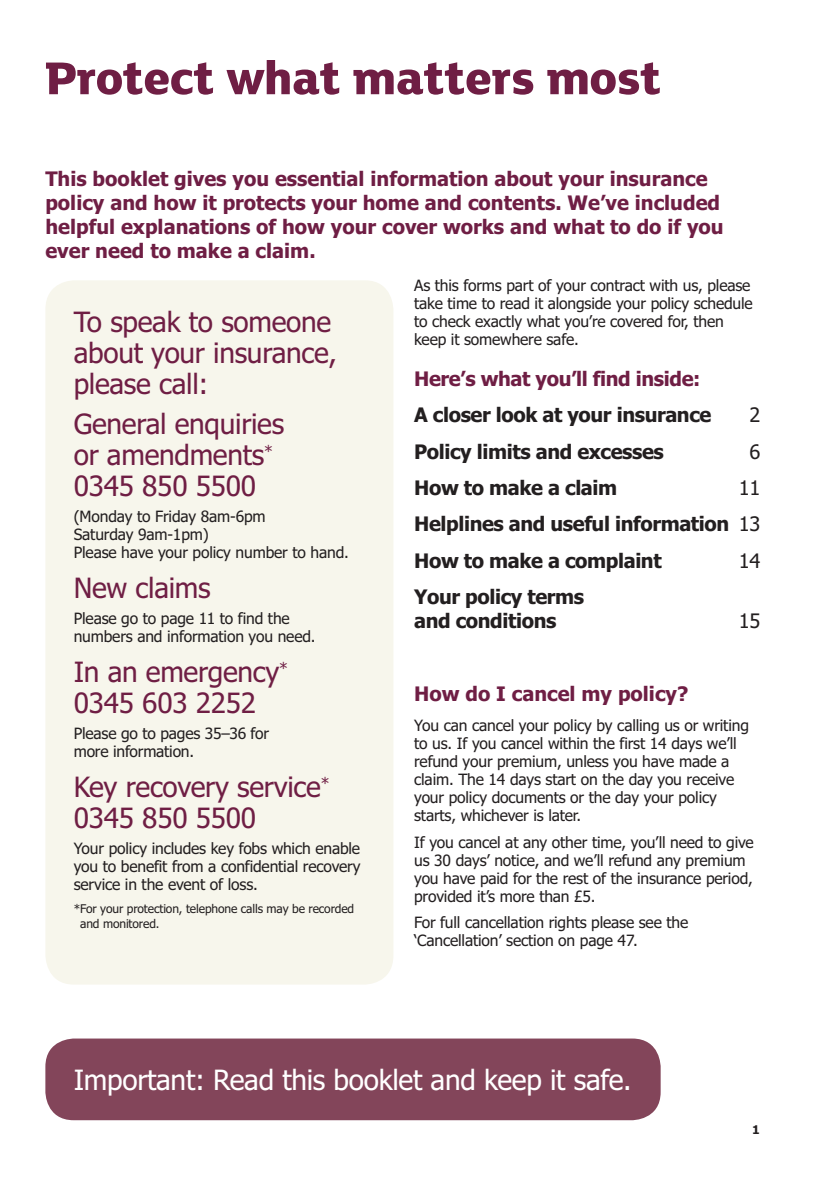
<style>
.page{position:relative;width:817px;height:1191px;background:#fff}
.page>*{position:absolute;margin:0;border:0;box-sizing:border-box;transform-origin:0 0}
.t1{font:800 50px "Mary Ann";color:#6f1e44}
.t2{font:28px/31px "Tahoma";letter-spacing:-.01em;color:#6f1e44}
.t3{font:28px "Tahoma";letter-spacing:-.01em;color:#fff}
.t4{font:700 20px/24px "Tahoma";color:#6f1e44}
.t5{font:700 20px/36.4px "Tahoma";letter-spacing:-.02em;color:#231f20;text-align:justify}
.t6{font:700 20px "Tahoma";letter-spacing:-.02em;color:#6f1e44}
.t7{font:20px "Tahoma";color:#231f20}
.t8{font:15.6px/18px "Tahoma";letter-spacing:-.01em;color:#231f20}
.t9{font:12px/14.4px "Tahoma";letter-spacing:-.01em;color:#231f20}
.t10{font:700 12px "Tahoma";color:#231f20}
.s1{font-weight:400}
</style>
<div class="page">
<div style="left:45px;top:280px;width:348px;height:704px;background:#f7f6ec;border-radius:29px"></div>
<div style="left:45px;top:1038px;width:615px;height:82px;background:#83455a;border-radius:28px"></div>
<h1 class="t1" style="left:45px;top:59px;width:617px">Protect what matters most</h1>
<p class="t4" style="left:45px;top:169px;width:679px">This booklet gives you essential information about your insurance policy and how it protects your home and contents. We’ve included helpful explanations of how your cover works and what to do if you ever need to make a claim.</p>
<h2 class="t2" style="left:74px;top:309px;width:265px">To speak to someone about your insurance, please call:</h2>
<h2 class="t2" style="left:74px;top:410px;width:212px">General enquiries or amendments<sup>*<br></sup>0345 850 5500</h2>
<p class="t8" style="left:74px;top:509px;width:276px">(Monday to Friday 8am-6pm<br>Saturday 9am-1pm)<br>Please have your policy number to hand.</p>
<h2 class="t2" style="left:74px;top:574px;width:138px">New claims</h2>
<p class="t8" style="left:74px;top:611px;width:243px">Please go to page 11 to find the numbers and information you need.</p>
<h2 class="t2" style="left:74px;top:658px;width:215px">In an emergency<sup>*<br></sup>0345 603 2252</h2>
<p class="t8" style="left:74px;top:726px;width:197px">Please go to pages 35–36 for more information.</p>
<h2 class="t2" style="left:74px;top:773px;width:257px">Key recovery service<sup>*<br></sup>0345 850 5500</h2>
<p class="t8" style="left:74px;top:841px;width:288px;text-align:justify">Your policy includes key fobs which enable you to benefit from a confidential recovery service in the event of loss.</p>
<p class="t9" style="left:80px;top:902px;width:275px;text-indent:-6px">* For your protection, telephone calls may be recorded and monitored.</p>
<p class="t8" style="left:414px;top:277px;width:340px">As this forms part of your contract with us, please take time to read it alongside your policy schedule to check exactly what you’re covered for, then keep it somewhere safe.</p>
<p class="t6" style="left:414px;top:370px;width:288px">Here’s what you’ll find inside:</p>
<p class="t5" style="left:414px;top:398px;width:299px">A closer look at your insurance</p>
<p class="t7" style="left:749px;top:407px;width:12px">2</p>
<p class="t5" style="left:414px;top:435px;width:251px">Policy limits and excesses</p>
<p class="t7" style="left:749px;top:443px;width:12px">6</p>
<p class="t5" style="left:414px;top:471px;width:204px">How to make a claim</p>
<p class="t5" style="left:414px;top:471px;width:347px;text-indent:324px"><span class="s1">11<br></span>Helplines and useful information <span class="s1">13<br></span>How to make a complaint</p>
<p class="t7" style="left:738px;top:553px;width:23px">14</p>
<p class="t5" style="left:414px;top:587px;width:171px;line-height:24px">Your policy terms and conditions</p>
<p class="t7" style="left:738px;top:613px;width:23px">15</p>
<p class="t4" style="left:414px;top:683px;width:276px">How do I cancel my policy?</p>
<p class="t8" style="left:414px;top:718px;width:336px">You can cancel your policy by calling us or writing to us. If you cancel within the first 14 days we’ll refund your premium, unless you have made a claim. The 14 days start on the day you receive your policy documents or the day your policy starts, whichever is later.</p>
<p class="t8" style="left:414px;top:834px;width:341px">If you cancel at any other time, you’ll need to give us 30 days’ notice, and we’ll refund any premium you have paid for the rest of the insurance period, provided it’s more than £5.</p>
<p class="t8" style="left:414px;top:915px;width:275px">For full cancellation rights please see the ‘Cancellation’ section on page 47.</p>
<h2 class="t3" style="left:74px;top:1069px;width:559px">Important: Read this booklet and keep it safe.</h2>
<p class="t10" style="left:751px;top:1125px;width:9px">1</p>
</div>
